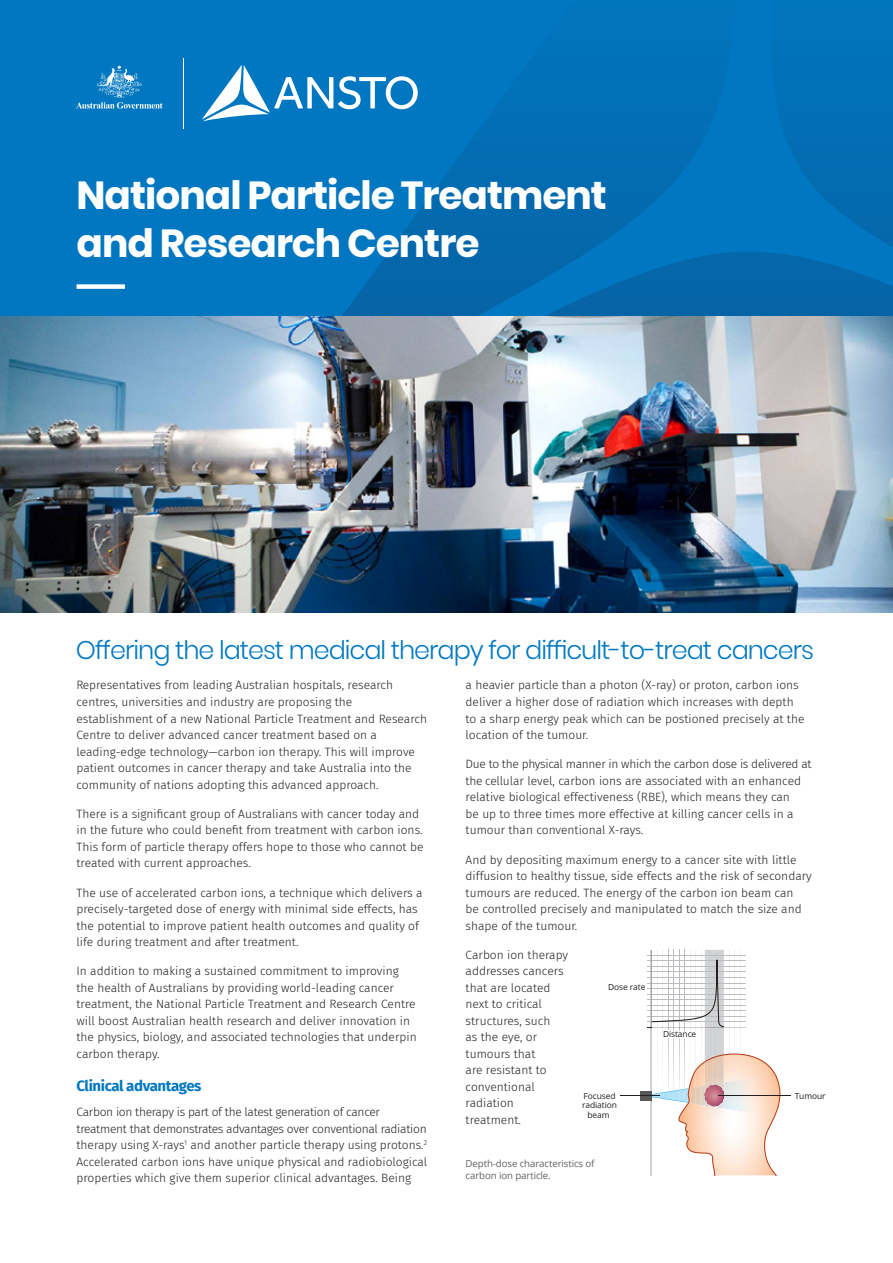
<style>
.page{position:relative;width:893px;height:1263px;background:#fff}
.page>*{position:absolute;margin:0;border:0;box-sizing:border-box;transform-origin:0 0}
.t1{font:700 39px/48px "Poppins";letter-spacing:-.025em;color:#fff}
.t2{font:300 25.5px "Poppins";letter-spacing:-.04em;color:#0079c2}
.t3{font:700 15px "Fira Sans";letter-spacing:-.025em;color:#0077c0}
.t4{font:300 12px/16.5px "Fira Sans";color:#231f20}
.t5{font:9.6px/11.6px "Open Sans";letter-spacing:-.01em;color:#636366}
.t6{font:8.4px/9.4px "Open Sans";letter-spacing:-.01em;color:#231f20;text-align:center}
</style>
<div class="page">
<img style="left:0;top:315px;width:893px;height:297px">
<div style="left:0;top:0;width:893px;height:315px;background:#0077c0"></div>
<svg style="left:780px;top:115px;width:113px;height:80px;fill:#036db3"></svg>
<svg style="left:431px;top:115px;width:283px;height:80px;fill:#036db3"></svg>
<svg style="left:343px;top:195px;width:550px;height:120px;fill:#0469ad"></svg>
<hr style="left:183px;top:58px;width:1px;height:70px;background:#fff">
<svg style="left:76px;top:65px;width:87px;height:44px"></svg>
<svg style="left:202px;top:65px;width:216px;height:56px"></svg>
<div style="left:77px;top:284px;width:48px;height:5px;background:#fff"></div>
<div style="left:640px;top:1091px;width:11px;height:9px;background:#57585a"></div>
<hr style="left:718px;top:1095px;width:72px;height:1px;background:#231f20">
<hr style="left:620px;top:1095px;width:40px;height:1px;background:#231f20">
<svg style="left:642px;top:950px;width:139px;height:225px"></svg>
<h1 class="t1" style="left:77px;top:171px;width:532px">National Particle Treatment and Research Centre</h1>
<h2 class="t2" style="left:76px;top:635px;width:740px">Offering the latest medical therapy for difficult-to-treat cancers</h2>
<p class="t4" style="left:77px;top:677px;width:352px">Representatives from leading Australian hospitals, research centres, universities and industry are proposing the establishment of a new National Particle Treatment and Research Centre to deliver advanced cancer treatment based on a leading-edge technology—carbon ion therapy. This will improve patient outcomes in cancer therapy and take Australia into the community of nations adopting this advanced approach.</p>
<p class="t4" style="left:77px;top:805px;width:348px">There is a significant group of Australians with cancer today and in the future who could benefit from treatment with carbon ions.<br>This form of particle therapy offers hope to those who cannot be treated with current approaches.</p>
<p class="t4" style="left:77px;top:884px;width:348px">The use of accelerated carbon ions, a technique which delivers a precisely-targeted dose of energy with minimal side effects, has the potential to improve patient health outcomes and quality of life during treatment and after treatment.</p>
<p class="t4" style="left:77px;top:963px;width:342px">In addition to making a sustained commitment to improving the health of Australians by providing world-leading cancer treatment, the National Particle Treatment and Research Centre will boost Australian health research and deliver innovation in the physics, biology, and associated technologies that underpin carbon therapy.</p>
<p class="t3" style="left:77px;top:1073px;width:127px">Clinical advantages</p>
<p class="t4" style="left:77px;top:1104px;width:352px">Carbon ion therapy is part of the latest generation of cancer treatment that demonstrates advantages over conventional radiation therapy using X-rays<sup>1</sup> and another particle therapy using protons.<sup>2<br></sup>Accelerated carbon ions have unique physical and radiobiological properties which give them superior clinical advantages. Being</p>
<p class="t4" style="left:466px;top:677px;width:340px">a heavier particle than a photon (X-ray) or proton, carbon ions deliver a higher dose of radiation which increases with depth to a sharp energy peak which can be postioned precisely at the location of the tumour.</p>
<p class="t4" style="left:466px;top:756px;width:347px">Due to the physical manner in which the carbon dose is delivered at the cellular level, carbon ions are associated with an enhanced relative biological effectiveness (RBE), which means they can<br>be up to three times more effective at killing cancer cells in a tumour than conventional X-rays.</p>
<p class="t4" style="left:466px;top:851px;width:348px">And by depositing maximum energy to a cancer site with little diffusion to healthy tissue, side effects and the risk of secondary tumours are reduced. The energy of the carbon ion beam can<br>be controlled precisely and manipulated to match the size and shape of the tumour.</p>
<p class="t4" style="left:466px;top:946px;width:104px">Carbon ion therapy addresses cancers that are located next to critical structures, such<br>as the eye, or tumours that<br>are resistant to conventional radiation treatment.</p>
<p class="t6" style="left:608px;top:981px;width:39px">Dose rate</p>
<p class="t6" style="left:663px;top:1029px;width:35px">Distance</p>
<p class="t6" style="left:582px;top:1090px;width:36px">Focused radiation beam</p>
<p class="t6" style="left:795px;top:1090px;width:32px">Tumour</p>
<p class="t5" style="left:466px;top:1158px;width:130px">Depth-dose characteristics of carbon ion particle.</p>
</div>
